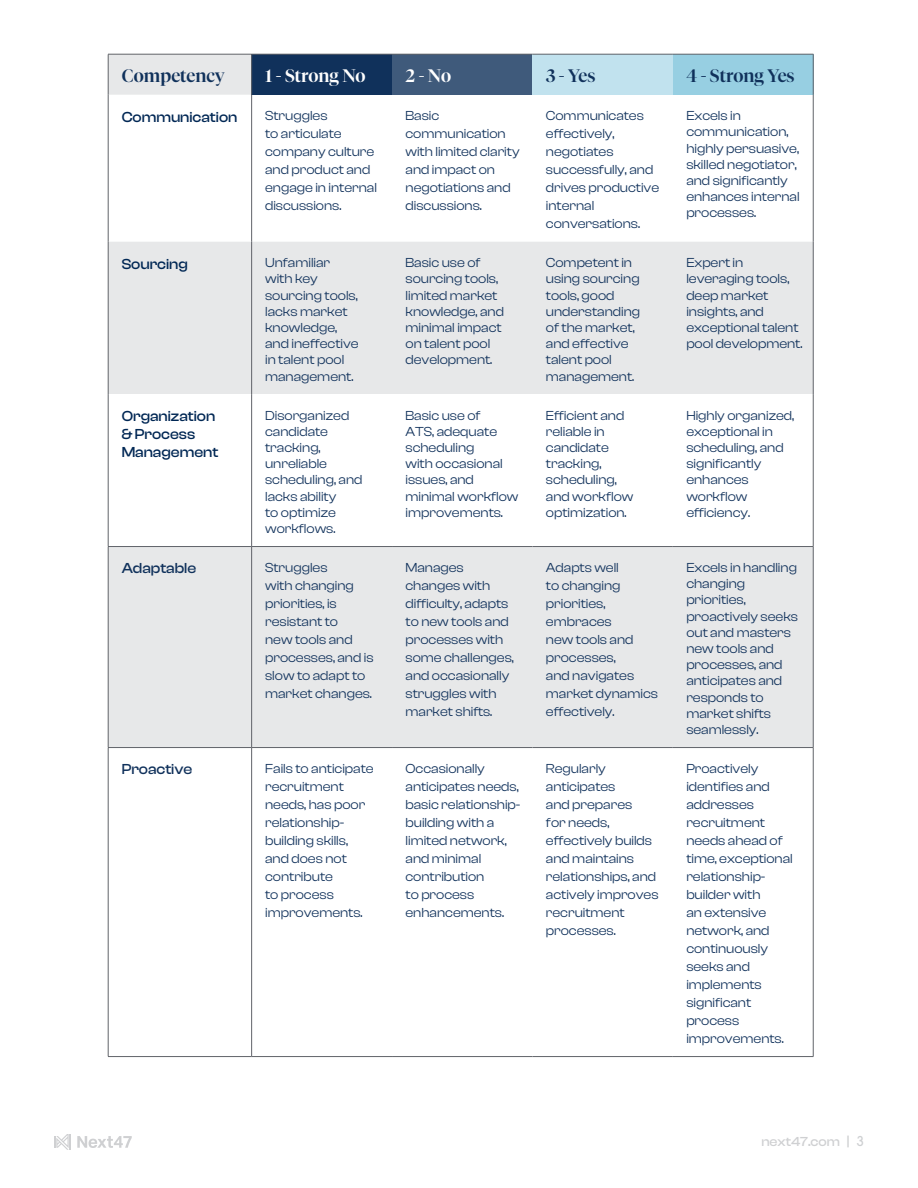
<style>
.page{position:relative;width:918px;height:1188px;background:#fff}
.page>*{position:absolute;margin:0;border:0;box-sizing:border-box;transform-origin:0 0}
.Y_Axis_Title{font:500 18px "Tiempos Fine";color:#10315b}
.Y_Axis_Title-2{font:500 18px "Tiempos Fine";color:#fff}
.Y_Axis_Title-3{font:500 15px/18px "Clash Display";color:#002754}
.Y_Axis_Title-4{font:500 15px "Clash Display";color:#10315b}
.Table_example_text{font:13.5px/18px "Clash Display";color:#10315b}
.t1{font:500 13.5px "Clash Display";color:#cfd0d2}
.s1{font-family:"ITC Avant Garde Pro";color:#ced0d2}
</style>
<div class="page">
<svg style="left:77px;top:1136px;width:55px;height:12px"></svg>
<svg style="left:54px;top:1134px;width:17px;height:16px"></svg>
<svg style="left:109px;top:55px;width:704px;height:692px;fill:#e7e8e9"></svg>
<div style="left:252px;top:54px;width:140px;height:41px;background:#10315b"></div>
<div style="left:392px;top:54px;width:140px;height:41px;background:#3f5a7b"></div>
<div style="left:532px;top:54px;width:141px;height:41px;background:#c1e2ee"></div>
<div style="left:673px;top:54px;width:140px;height:41px;background:#97cfe2"></div>
<div style="left:108px;top:394px;width:144px;height:153px;background:#fff"></div>
<div style="left:252px;top:394px;width:140px;height:153px;background:#fff"></div>
<div style="left:392px;top:394px;width:140px;height:153px;background:#fff"></div>
<div style="left:532px;top:394px;width:141px;height:153px;background:#fff"></div>
<div style="left:673px;top:394px;width:140px;height:153px;background:#fff"></div>
<hr style="left:108px;top:54px;width:144px;height:1px;background:#606369">
<hr style="left:108px;top:54px;width:1px;height:41px;background:#606369">
<hr style="left:252px;top:54px;width:140px;height:1px;background:#606369">
<hr style="left:392px;top:54px;width:140px;height:1px;background:#606369">
<hr style="left:532px;top:54px;width:141px;height:1px;background:#606369">
<hr style="left:673px;top:54px;width:140px;height:1px;background:#606369">
<hr style="left:108px;top:95px;width:1px;height:147px;background:#606369">
<hr style="left:108px;top:242px;width:1px;height:152px;background:#606369">
<hr style="left:108px;top:394px;width:1px;height:152px;background:#606369">
<hr style="left:108px;top:748px;width:1px;height:308px;background:#606369">
<hr style="left:108px;top:1056px;width:144px;height:1px;background:#606369">
<hr style="left:252px;top:1056px;width:140px;height:1px;background:#606369">
<hr style="left:392px;top:1056px;width:140px;height:1px;background:#606369">
<hr style="left:532px;top:1056px;width:141px;height:1px;background:#606369">
<hr style="left:673px;top:1056px;width:140px;height:1px;background:#606369">
<hr style="left:251px;top:54px;width:1px;height:41px;background:#606369">
<hr style="left:251px;top:95px;width:1px;height:147px;background:#606369">
<hr style="left:251px;top:242px;width:1px;height:152px;background:#606369">
<hr style="left:251px;top:394px;width:1px;height:152px;background:#606369">
<hr style="left:251px;top:547px;width:1px;height:200px;background:#606369">
<hr style="left:251px;top:748px;width:1px;height:308px;background:#606369">
<hr style="left:813px;top:54px;width:1px;height:41px;background:#606369">
<hr style="left:813px;top:95px;width:1px;height:147px;background:#606369">
<hr style="left:813px;top:242px;width:1px;height:152px;background:#606369">
<hr style="left:813px;top:394px;width:1px;height:152px;background:#606369">
<hr style="left:813px;top:547px;width:1px;height:200px;background:#606369">
<hr style="left:813px;top:748px;width:1px;height:308px;background:#606369">
<hr style="left:108px;top:546px;width:144px;height:1px;background:#606369">
<hr style="left:108px;top:547px;width:1px;height:200px;background:#606369">
<hr style="left:252px;top:546px;width:140px;height:1px;background:#606369">
<hr style="left:392px;top:546px;width:140px;height:1px;background:#606369">
<hr style="left:532px;top:546px;width:141px;height:1px;background:#606369">
<hr style="left:673px;top:546px;width:140px;height:1px;background:#606369">
<hr style="left:108px;top:747px;width:144px;height:1px;background:#606369">
<hr style="left:252px;top:747px;width:140px;height:1px;background:#606369">
<hr style="left:392px;top:747px;width:140px;height:1px;background:#606369">
<hr style="left:532px;top:747px;width:141px;height:1px;background:#606369">
<hr style="left:673px;top:747px;width:140px;height:1px;background:#606369">
<p class="Y_Axis_Title" style="left:122px;top:64px;width:105px">Competency</p>
<p class="Y_Axis_Title-2" style="left:265px;top:64px;width:102px">1 - Strong No</p>
<p class="Y_Axis_Title-2" style="left:406px;top:64px;width:47px">2 - No</p>
<p class="Y_Axis_Title" style="left:546px;top:64px;width:51px">3 - Yes</p>
<p class="Y_Axis_Title" style="left:686px;top:64px;width:110px">4 - Strong Yes</p>
<p class="Y_Axis_Title-3" style="left:122px;top:107px;width:117px">Communication</p>
<p class="Table_example_text" style="left:265px;top:107px;width:113px">Struggles<br>to articulate company culture and product and engage in internal discussions.</p>
<p class="Table_example_text" style="left:406px;top:107px;width:116px">Basic communication with limited clarity and impact on negotiations and discussions.</p>
<p class="Table_example_text" style="left:546px;top:107px;width:115px">Communicates effectively, negotiates successfully, and drives productive internal conversations.</p>
<p class="Table_example_text" style="left:686px;top:107px;width:115px;line-height:16.2px">Excels in communication, highly persuasive, skilled negotiator, and significantly enhances internal processes.</p>
<p class="Y_Axis_Title-3" style="left:122px;top:254px;width:68px">Sourcing</p>
<p class="Table_example_text" style="left:265px;top:254px;width:95px;line-height:16.2px">Unfamiliar with key sourcing tools, lacks market knowledge, and ineffective in talent pool management.</p>
<p class="Table_example_text" style="left:406px;top:254px;width:100px;line-height:16.2px">Basic use of sourcing tools, limited market knowledge, and minimal impact on talent pool development.</p>
<p class="Table_example_text" style="left:546px;top:254px;width:96px;line-height:16.2px">Competent in using sourcing tools, good understanding of the market, and effective talent pool management.</p>
<p class="Table_example_text" style="left:686px;top:254px;width:118px;line-height:16.2px">Expert in leveraging tools, deep market insights, and exceptional talent pool development.</p>
<p class="Y_Axis_Title-3" style="left:122px;top:407px;width:98px">Organization &amp; Process<br>Management</p>
<p class="Table_example_text" style="left:265px;top:407px;width:99px;line-height:16.2px">Disorganized candidate tracking, unreliable scheduling, and lacks ability<br>to optimize workflows.</p>
<p class="Table_example_text" style="left:406px;top:407px;width:114px;line-height:16.2px">Basic use of<br>ATS, adequate scheduling<br>with occasional issues, and minimal workflow improvements.</p>
<p class="Table_example_text" style="left:546px;top:407px;width:89px;line-height:16.2px">Efficient and reliable in candidate tracking, scheduling, and workflow optimization.</p>
<p class="Table_example_text" style="left:686px;top:407px;width:109px;line-height:16.2px">Highly organized, exceptional in scheduling, and significantly enhances workflow efficiency.</p>
<p class="Y_Axis_Title-4" style="left:122px;top:560px;width:76px">Adaptable</p>
<p class="Table_example_text" style="left:265px;top:558px;width:110px">Struggles<br>with changing priorities, is resistant to<br>new tools and processes, and is slow to adapt to market changes.</p>
<p class="Table_example_text" style="left:406px;top:558px;width:110px">Manages changes with difficulty, adapts to new tools and processes with some challenges, and occasionally struggles with market shifts.</p>
<p class="Table_example_text" style="left:546px;top:558px;width:114px">Adapts well<br>to changing priorities, embraces<br>new tools and processes,<br>and navigates market dynamics effectively.</p>
<p class="Table_example_text" style="left:686px;top:559px;width:113px;line-height:16.2px">Excels in handling changing priorities, proactively seeks out and masters new tools and processes, and anticipates and responds to market shifts seamlessly.</p>
<p class="Y_Axis_Title-4" style="left:122px;top:761px;width:72px">Proactive</p>
<p class="Table_example_text" style="left:265px;top:759px;width:110px">Fails to anticipate recruitment needs, has poor relationship&shy;building skills, and does not contribute<br>to process improvements.</p>
<p class="Table_example_text" style="left:406px;top:759px;width:116px">Occasionally anticipates needs, basic relationship&shy;building with a limited network, and minimal contribution<br>to process enhancements.</p>
<p class="Table_example_text" style="left:546px;top:759px;width:114px">Regularly anticipates<br>and prepares<br>for needs, effectively builds and maintains relationships, and actively improves recruitment processes.</p>
<p class="Table_example_text" style="left:686px;top:759px;width:108px">Proactively identifies and addresses recruitment needs ahead of time, exceptional relationship&shy;builder with<br>an extensive network, and continuously seeks and implements significant process improvements.</p>
<p class="t1" style="left:761px;top:1134px;width:104px">next47.com | <span class="s1">3</span></p>
</div>
